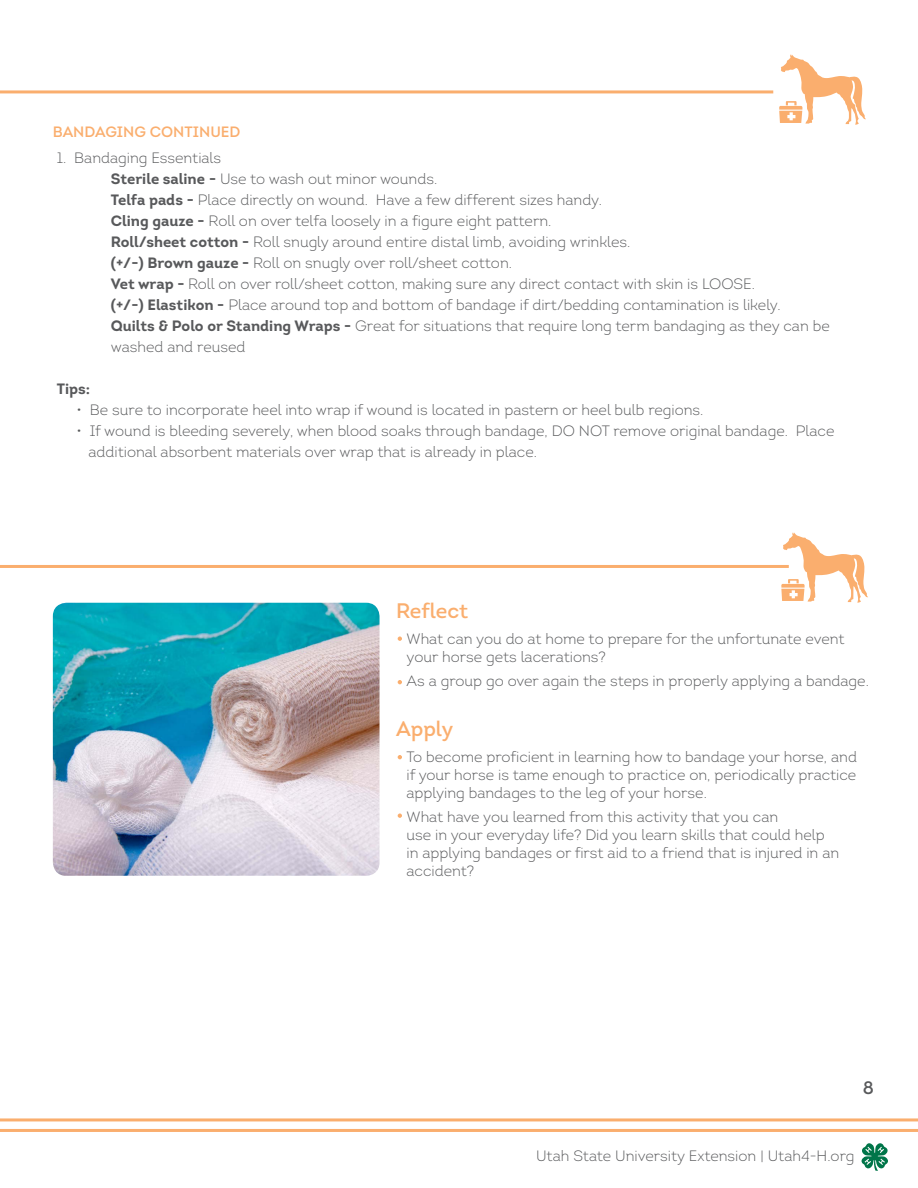
<style>
.page{position:relative;width:918px;height:1188px;background:#fff}
.page>*{position:absolute;margin:0;border:0;box-sizing:border-box;transform-origin:0 0}
.t1{font:21px "Intro";color:#faae6e}
.t2{font:18px "Intro";color:#58595b}
.t3{font:300 15px/21px "Intro";color:#58595b}
.t4{font:15px "Intro";color:#faae6e}
.t5{font:700 15px "Intro";color:#58595b}
.s1{font-weight:700}
</style>
<div class="page">
<svg style="left:862px;top:1143px;width:26px;height:28px"></svg>
<img style="left:53px;top:603px;width:327px;height:273px">
<hr style="left:0;top:1118px;width:918px;height:3px;background:#faae6e">
<hr style="left:0;top:1129px;width:918px;height:3px;background:#faae6e">
<hr style="left:0;top:90px;width:773px;height:3px;background:#faae6e">
<svg style="left:779px;top:54px;width:87px;height:71px"></svg>
<svg style="left:781px;top:532px;width:87px;height:71px"></svg>
<svg style="left:398px;top:637px;width:4px;height:4px"></svg>
<svg style="left:398px;top:680px;width:4px;height:4px"></svg>
<svg style="left:398px;top:755px;width:4px;height:4px"></svg>
<svg style="left:398px;top:814px;width:4px;height:4px"></svg>
<hr style="left:0;top:565px;width:789px;height:3px;background:#faae6e">
<p class="t4" style="left:53px;top:122px;width:189px">BANDAGING CONTINUED</p>
<p class="t3" style="left:111px;top:148px;width:721px;text-indent:-54px">1. Bandaging Essentials<br><span class="s1">Sterile saline -</span> Use to wash out minor wounds.<br><span class="s1">Telfa pads -</span> Place directly on wound. Have a few different sizes handy.<br><span class="s1">Cling gauze -</span> Roll on over telfa loosely in a figure eight pattern.<br><span class="s1">Roll/sheet cotton -</span> Roll snugly around entire distal limb, avoiding wrinkles.<br><span class="s1">(+/-) Brown gauze -</span> Roll on snugly over roll/sheet cotton.<br><span class="s1">Vet wrap -</span> Roll on over roll/sheet cotton, making sure any direct contact with skin is LOOSE.<br><span class="s1">(+/-) Elastikon -</span> Place around top and bottom of bandage if dirt/bedding contamination is likely.<br><span class="s1">Quilts &amp; Polo or Standing Wraps -</span> Great for situations that require long term bandaging as they can be washed and reused</p>
<p class="t5" style="left:57px;top:380px;width:35px">Tips:</p>
<p class="t3" style="left:77px;top:400px;width:628px">• Be sure to incorporate heel into wrap if wound is located in pastern or heel bulb regions.</p>
<p class="t3" style="left:89px;top:421px;width:747px;text-indent:-12px">• If wound is bleeding severely, when blood soaks through bandage, DO NOT remove original bandage. Place additional absorbent materials over wrap that is already in place.</p>
<h1 class="t1" style="left:396px;top:598px;width:74px">Reflect</h1>
<p class="t3" style="left:407px;top:630px;width:439px;line-height:18px">What can you do at home to prepare for the unfortunate event your horse gets lacerations?</p>
<p class="t3" style="left:407px;top:670px;width:464px">As a group go over again the steps in properly applying a bandage.</p>
<h1 class="t1" style="left:396px;top:715px;width:59px">Apply</h1>
<p class="t3" style="left:407px;top:747px;width:452px;line-height:18px;text-align:justify">To become proficient in learning how to bandage your horse, and if your horse is tame enough to practice on, periodically practice applying bandages to the leg of your horse.</p>
<p class="t3" style="left:407px;top:807px;width:434px;line-height:18px">What have you learned from this activity that you can<br>use in your everyday life? Did you learn skills that could help in applying bandages or first aid to a friend that is injured in an accident?</p>
<p class="t2" style="left:863px;top:1076px;width:13px">8</p>
<p class="t3" style="left:536px;top:1145px;width:320px">Utah State University Extension | Utah4-H.org</p>
</div>
